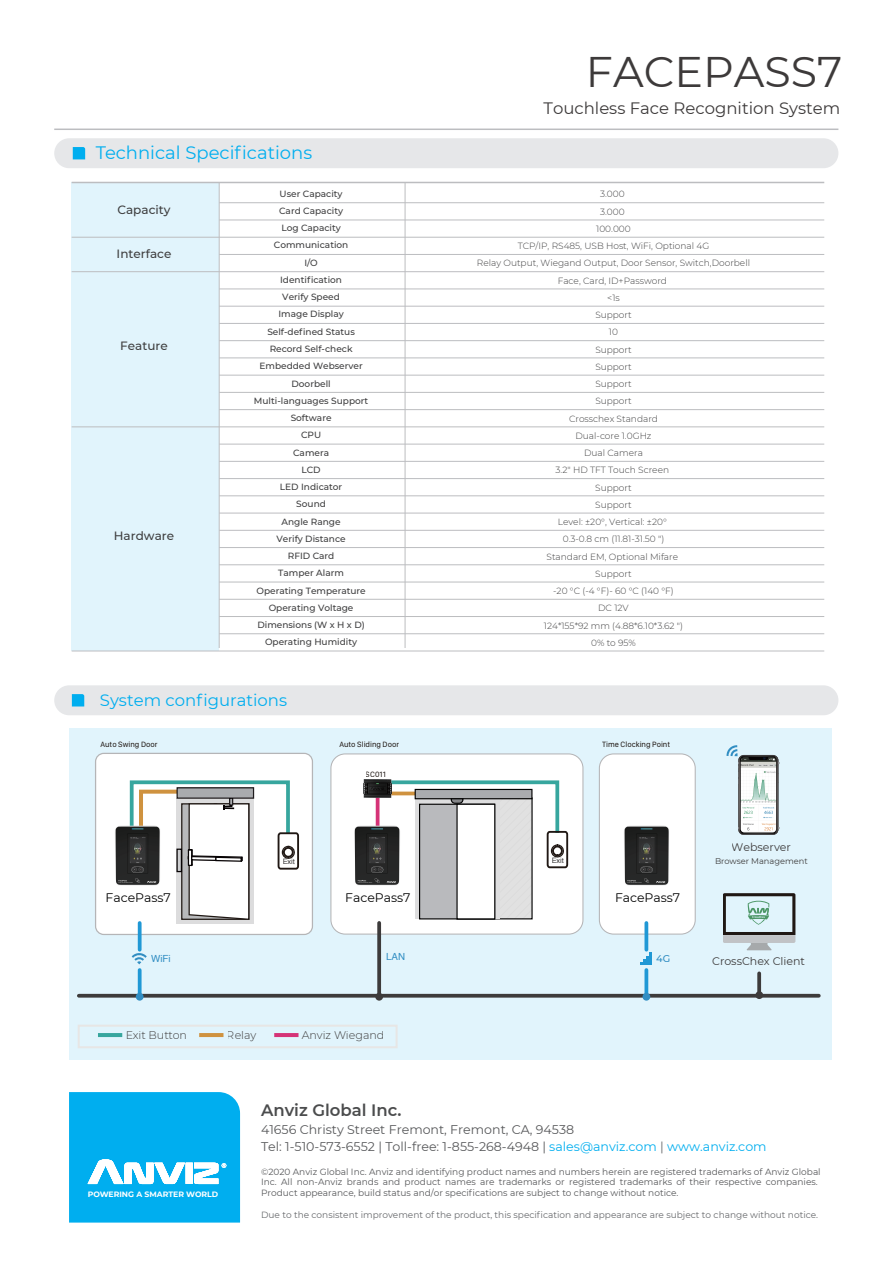
<style>
.page{position:relative;width:893px;height:1263px;background:#fff}
.page>*{position:absolute;margin:0;border:0;box-sizing:border-box;transform-origin:0 0}
.t1{font:42.75px "Montserrat";color:#3d3a3a}
.t2{font:18px "Montserrat";color:#00aeef}
.t3{font:16.5px "Montserrat";color:#3d3a3a}
.t4{font:16.5px "Montserrat";color:#00aeef}
.t5{font:600 16.5px "Montserrat";color:#4b4c4d}
.t6{font:12.6px/16.5px "Montserrat";color:#57585a}
.t7{font:12.45px "Montserrat";color:#030303}
.t8{font:500 12px "Montserrat";color:#3e3e3f}
.t9{font:300 11.1px "Montserrat";color:#3d3b3b}
.t10{font:10.95px "Montserrat";color:#3d3b3b}
.t11{font:9.75px "Helvetica";color:#328ec3}
.t12{font:500 9.75px "Montserrat";color:#328ec3}
.t13{font:300 9px/17.2px "Montserrat";color:#3e3e3f;text-align:center}
.t14{font:500 9px/17.2px "Montserrat";color:#3e3e3f;text-align:center}
.t15{font:9px/10.5px "Montserrat";color:#57585a}
.t16{font:9px "Montserrat";color:#686a6d}
.t17{font:8.25px "Montserrat";color:#3d3b3b}
.t18{font:7.95px "SF Compact Display";color:#201814}
.t19{font:700 7.8px "Montserrat";color:#fff}
.t20{font:7.5px "Helvetica";letter-spacing:-.005em;color:#3d3b3b}
.s1{color:#00aeef}
.s2{color:#686a6d}
</style>
<div class="page">
<div style="left:72px;top:183px;width:147px;height:468px;background:#e1f4fc"></div>
<div style="left:54px;top:685px;width:784px;height:30px;background:#e6e7e9;border-radius:15px"></div>
<hr style="left:54px;top:129px;width:784px;height:1px;background:#bcbdc0">
<svg style="left:72px;top:694px;width:12px;height:12px"></svg>
<div style="left:54px;top:138px;width:784px;height:30px;background:#e6e7e9;border-radius:15px"></div>
<svg style="left:73px;top:147px;width:12px;height:12px"></svg>
<hr style="left:219px;top:289px;width:605px;height:1px;background:#bcbdc0">
<hr style="left:219px;top:358px;width:605px;height:1px;background:#bcbdc0">
<hr style="left:219px;top:340px;width:605px;height:1px;background:#bcbdc0">
<hr style="left:219px;top:323px;width:605px;height:1px;background:#bcbdc0">
<hr style="left:219px;top:306px;width:605px;height:1px;background:#bcbdc0">
<hr style="left:219px;top:254px;width:605px;height:1px;background:#bcbdc0">
<hr style="left:72px;top:237px;width:752px;height:1px;background:#bcbdc0">
<hr style="left:219px;top:220px;width:605px;height:1px;background:#bcbdc0">
<hr style="left:72px;top:271px;width:752px;height:1px;background:#bcbdc0">
<hr style="left:219px;top:202px;width:605px;height:1px;background:#bcbdc0">
<hr style="left:219px;top:375px;width:605px;height:1px;background:#bcbdc0">
<hr style="left:219px;top:392px;width:605px;height:1px;background:#bcbdc0">
<hr style="left:219px;top:409px;width:605px;height:1px;background:#bcbdc0">
<hr style="left:72px;top:427px;width:752px;height:1px;background:#bcbdc0">
<hr style="left:219px;top:444px;width:605px;height:1px;background:#bcbdc0">
<hr style="left:219px;top:461px;width:605px;height:1px;background:#bcbdc0">
<hr style="left:219px;top:478px;width:605px;height:1px;background:#bcbdc0">
<hr style="left:219px;top:496px;width:605px;height:1px;background:#bcbdc0">
<hr style="left:219px;top:513px;width:605px;height:1px;background:#bcbdc0">
<hr style="left:219px;top:530px;width:605px;height:1px;background:#bcbdc0">
<hr style="left:219px;top:547px;width:605px;height:1px;background:#bcbdc0">
<hr style="left:219px;top:564px;width:605px;height:1px;background:#bcbdc0">
<hr style="left:219px;top:582px;width:605px;height:1px;background:#bcbdc0">
<hr style="left:219px;top:599px;width:605px;height:1px;background:#bcbdc0">
<hr style="left:219px;top:616px;width:605px;height:1px;background:#bcbdc0">
<hr style="left:219px;top:633px;width:605px;height:1px;background:#bcbdc0">
<hr style="left:72px;top:651px;width:752px;height:1px;background:#bcbdc0">
<hr style="left:219px;top:182px;width:1px;height:466px;background:#bcbdc0">
<hr style="left:405px;top:182px;width:1px;height:466px;background:#bcbdc0">
<hr style="left:72px;top:182px;width:752px;height:1px;background:#bcbdc0">
<div style="left:69px;top:728px;width:763px;height:332px;background:#e1f4fc"></div>
<div style="left:331px;top:754px;width:252px;height:180px;background:#fff;border-radius:14px"></div>
<div style="left:599px;top:754px;width:96px;height:180px;background:#fff;border-radius:14px"></div>
<div style="left:599px;top:753px;width:97px;height:182px;border:1px solid #b5b5b7;border-radius:14px"></div>
<div style="left:96px;top:753px;width:216px;height:181px;background:#fff;border-radius:8px"></div>
<div style="left:95px;top:753px;width:218px;height:182px;border:1px solid #b5b5b7;border-radius:8px"></div>
<svg style="left:726px;top:745px;width:53px;height:90px"></svg>
<svg style="left:132px;top:953px;width:15px;height:11px"></svg>
<hr style="left:79px;top:994px;width:740px;height:3px;background:#3d3b3b">
<svg style="left:138px;top:970px;width:4px;height:23px"></svg>
<div style="left:136px;top:993px;width:8px;height:8px;background:#328ec3;border-radius:50%"></div>
<svg style="left:138px;top:923px;width:4px;height:27px"></svg>
<svg style="left:755px;top:991px;width:8px;height:8px"></svg>
<svg style="left:723px;top:893px;width:72px;height:57px"></svg>
<hr style="left:98px;top:1033px;width:24px;height:4px;background:#37a69e">
<div style="left:78px;top:1025px;width:320px;height:23px;border:2px solid #e7e6e5"></div>
<hr style="left:199px;top:1033px;width:24px;height:4px;background:#cf923f">
<hr style="left:274px;top:1033px;width:24px;height:4px;background:#d53377">
<div style="left:177px;top:799px;width:77px;height:125px;background:#dcdcdd"></div>
<svg style="left:644px;top:970px;width:4px;height:23px"></svg>
<div style="left:642px;top:993px;width:8px;height:8px;background:#328ec3;border-radius:50%"></div>
<svg style="left:644px;top:923px;width:4px;height:27px"></svg>
<svg style="left:757px;top:973px;width:4px;height:23px"></svg>
<svg style="left:129px;top:780px;width:171px;height:141px"></svg>
<div style="left:177px;top:788px;width:77px;height:10px;background:#a9abae"></div>
<div style="left:176px;top:787px;width:78px;height:12px;border:1px solid #070304"></div>
<img style="left:96px;top:823px;width:84px;height:70px">
<img style="left:624px;top:825px;width:45px;height:61px">
<svg style="left:346px;top:753px;width:223px;height:295px"></svg>
<img style="left:364px;top:774px;width:28px;height:29px">
<svg style="left:640px;top:953px;width:12px;height:12px"></svg>
<svg style="left:69px;top:1092px;width:171px;height:130px;background:#18b5f0"></svg>
<h2 class="t2" style="left:96px;top:141px;width:218px">Technical Specifications</h2>
<h1 class="t1" style="left:586px;top:43px;width:258px">FACEPASS7</h1>
<h3 class="t3" style="left:543px;top:96px;width:298px">Touchless Face Recognition System</h3>
<h3 class="t8" style="left:117px;top:201px;width:55px">Capacity</h3>
<h3 class="t8" style="left:117px;top:246px;width:56px">Interface</h3>
<h3 class="t8" style="left:120px;top:337px;width:49px">Feature</h3>
<h3 class="t8" style="left:114px;top:527px;width:62px">Hardware</h3>
<p class="t14" style="left:254px;top:185px;width:116px">User Capacity<br>Card Capacity<br>Log Capacity<br>Communication<br>I/O<br>Identification<br>Verify Speed<br>Image Display<br>Self-defined Status<br>Record Self-check<br>Embedded Webserver<br>Doorbell<br>Multi-languages Support<br>Software<br>CPU<br>Camera<br>LCD<br>LED Indicator<br>Sound<br>Angle Range<br>Verify Distance<br>RFID Card<br>Tamper Alarm<br>Operating Temperature<br>Operating Voltage<br>Dimensions (W x H x D)<br>Operating Humidity</p>
<p class="t13" style="left:477px;top:185px;width:275px">3.000<br>3.000<br>100.000<br>TCP/IP, RS485, USB Host, WiFi, Optional 4G<br>Relay Output, Wiegand Output, Door Sensor, Switch,Doorbell<br>Face, Card, ID+Password<br>&lt;1s<br>Support<br>10<br>Support<br>Support<br>Support<br>Support<br>Crosschex Standard<br>Dual-core 1.0GHz<br>Dual Camera<br>3.2" HD TFT Touch Screen<br>Support<br>Support<br>Level: ±20°, Vertical: ±20°<br>0.3-0.8 cm (11.81-31.50 ")<br>Standard EM, Optional Mifare<br>Support<br>-20 °C (-4 °F)- 60 °C (140 °F)<br>DC 12V<br>124*155*92 mm (4.88*6.10*3.62 ")<br>0% to 95%</p>
<h3 class="t4" style="left:100px;top:689px;width:189px">System configurations</h3>
<p class="t18" style="left:101px;top:739px;width:58px">Auto Swing Door</p>
<p class="t18" style="left:339px;top:739px;width:61px">Auto Sliding Door</p>
<p class="t18" style="left:602px;top:739px;width:69px">Time Clocking Point</p>
<p class="t20" style="left:283px;top:856px;width:14px">Exit</p>
<p class="t18" style="left:366px;top:769px;width:22px">SC011</p>
<p class="t20" style="left:552px;top:854px;width:14px">Exit</p>
<h3 class="t7" style="left:106px;top:889px;width:67px">FacePass7</h3>
<h3 class="t7" style="left:345px;top:889px;width:67px">FacePass7</h3>
<h3 class="t7" style="left:615px;top:889px;width:67px">FacePass7</h3>
<p class="t11" style="left:151px;top:951px;width:21px">WiFi</p>
<p class="t11" style="left:386px;top:949px;width:21px">LAN</p>
<p class="t12" style="left:656px;top:951px;width:16px">4G</p>
<p class="t9" style="left:126px;top:1028px;width:63px">Exit Button</p>
<p class="t9" style="left:227px;top:1028px;width:31px">Relay</p>
<p class="t9" style="left:302px;top:1028px;width:84px">Anviz Wiegand</p>
<p class="t10" style="left:732px;top:839px;width:61px">Webserver</p>
<p class="t17" style="left:715px;top:856px;width:94px">Browser Management</p>
<p class="t10" style="left:712px;top:954px;width:94px">CrossChex Client</p>
<p class="t19" style="left:88px;top:1188px;width:132px">POWERING A SMARTER WORLD</p>
<h3 class="t5" style="left:261px;top:1098px;width:142px">Anviz Global Inc.</h3>
<h3 class="t6" style="left:261px;top:1121px;width:507px">41656 Christy Street Fremont, Fremont, CA, 94538<br>Tel: 1-510-573-6552 | Toll-free: 1-855-268-4948 | <span class="s1">sales@anviz.com</span> <span class="s2">|</span> <span class="s1">www.anviz.com</span></h3>
<p class="t15" style="left:261px;top:1166px;width:561px">©2020 Anviz Global Inc. Anviz and identifying product names and numbers herein are registered trademarks of Anviz Global<br>Inc. All non-Anviz brands and product names are trademarks or registered trademarks of their respective companies.<br>Product appearance, build status and/or specifications are subject to change without notice.</p>
<p class="t16" style="left:261px;top:1209px;width:559px">Due to the consistent improvement of the product, this specification and appearance are subject to change without notice.</p>
</div>
